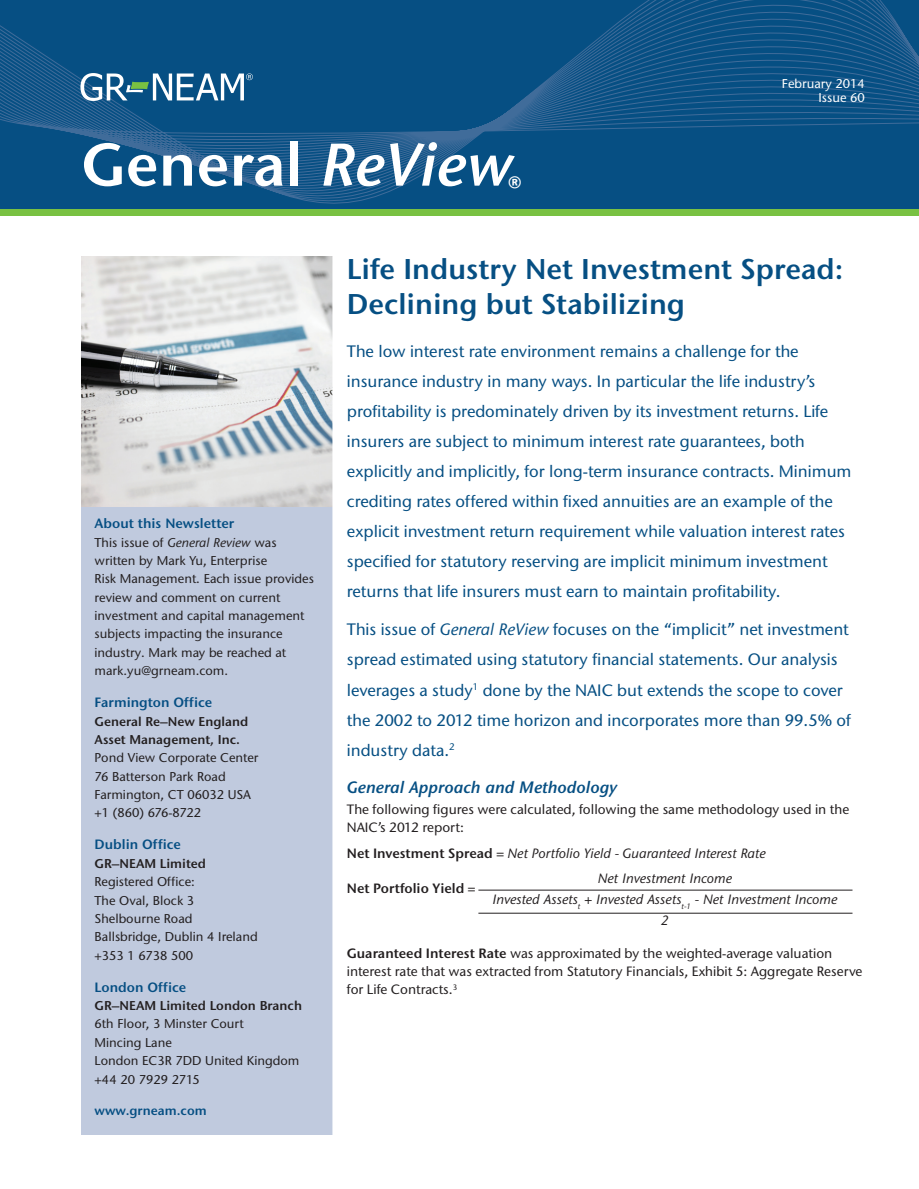
<style>
.page{position:relative;width:919px;height:1189px;background:#fff}
.page>*{position:absolute;margin:0;border:0;box-sizing:border-box;transform-origin:0 0}
.t1{font:600 60px "Stone Sans GC Re";color:#fff}
.t2{font:600 28.5px/34.2px "Stone Sans GC Re";color:#064f83}
.t3{font:16.5px/30px "Stone Sans GC Re";color:#064f83}
.t4{font:italic 600 16.5px "Stone Sans GC Re";color:#064f83}
.t5{font:13.5px/18px "Stone Sans GC Re";color:#231f20}
.t6{font:italic 13.5px/21.3px "Stone Sans GC Re";color:#231f20;text-align:center}
.t7{font:600 13.5px "Stone Sans GC Re";color:#064f83}
.t8{font:600 13.5px "Stone Sans GC Re";color:#231f20}
.t9{font:12.75px/18.3px "Stone Sans GC Re";color:#231f20}
.t10{font:600 12.75px/18.3px "Stone Sans GC Re";color:#231f20}
.t11{font:12.75px/14.2px "Stone Sans GC Re";color:#fff;text-align:right}
.t12{font:600 12.75px "Stone Sans GC Re";color:#064f83}
.s1{font-style:italic}
.s2{font-weight:600;font-style:normal}
.s3{font-style:normal}
.s4{font-weight:400}
.s5{font-weight:600}
</style>
<div class="page">
<div style="left:81px;top:257px;width:252px;height:877px;background:#c0cade"></div>
<img style="left:81px;top:257px;width:251px;height:249px">
<svg style="left:0;top:0;width:918px;height:209px;background:#0c5285"></svg>
<div style="left:0;top:209px;width:918px;height:7px;background:#79c142"></div>
<svg style="left:80px;top:73px;width:173px;height:28px"></svg>
<hr style="left:332px;top:246px;width:3px;height:896px;background:#fff">
<hr style="left:478px;top:889px;width:374px;height:1px;background:#231f20">
<hr style="left:478px;top:912px;width:374px;height:1px;background:#231f20">
<h1 class="t1" style="left:81px;top:127px;width:442px">General <span class="s1">ReView</span><sub>®</sub></h1>
<p class="t11" style="left:781px;top:76px;width:84px">February 2014<br>Issue 60</p>
<p class="t7" style="left:95px;top:515px;width:141px">About this Newsletter</p>
<p class="t9" style="left:95px;top:532px;width:221px">This issue of <span class="s1">General Review</span> was written by Mark Yu, Enterprise<br>Risk Management. Each issue provides review and comment on current investment and capital management subjects impacting the insurance industry. Mark may be reached at mark.yu@grneam.com.</p>
<p class="t7" style="left:95px;top:693px;width:119px">Farmington Office</p>
<p class="t10" style="left:95px;top:711px;width:155px">General Re–New England<br>Asset Management, Inc.</p>
<p class="t9" style="left:95px;top:748px;width:165px">Pond View Corporate Center<br>76 Batterson Park Road<br>Farmington, CT 06032 USA +1 (860) 676-8722</p>
<p class="t7" style="left:95px;top:836px;width:88px">Dublin Office</p>
<p class="t10" style="left:95px;top:853px;width:113px">GR–NEAM Limited</p>
<p class="t9" style="left:95px;top:872px;width:164px">Registered Office:<br>The Oval, Block 3<br>Shelbourne Road<br>Ballsbridge, Dublin 4 Ireland +353 1 6738 500</p>
<p class="t7" style="left:95px;top:978px;width:93px">London Office</p>
<p class="t10" style="left:95px;top:995px;width:209px">GR–NEAM Limited London Branch</p>
<p class="t9" style="left:95px;top:1014px;width:206px">6th Floor, 3 Minster Court<br>Mincing Lane<br>London EC3R 7DD United Kingdom +44 20 7929 2715</p>
<p class="t12" style="left:95px;top:1102px;width:113px">www.grneam.com</p>
<h2 class="t2" style="left:347px;top:252px;width:498px">Life Industry Net Investment Spread:<br>Declining but Stabilizing</h2>
<p class="t3" style="left:347px;top:336px;width:506px">The low interest rate environment remains a challenge for the insurance industry in many ways. In particular the life industry’s profitability is predominately driven by its investment returns. Life insurers are subject to minimum interest rate guarantees, both explicitly and implicitly, for long-term insurance contracts. Minimum crediting rates offered within fixed annuities are an example of the explicit investment return requirement while valuation interest rates specified for statutory reserving are implicit minimum investment returns that life insurers must earn to maintain profitability.</p>
<p class="t3" style="left:347px;top:614px;width:505px">This issue of <span class="s1">General ReView</span> focuses on the “implicit” net investment spread estimated using statutory financial statements. Our analysis leverages a study<sup>1</sup> done by the NAIC but extends the scope to cover the 2002 to 2012 time horizon and incorporates more than 99.5% of industry data.<sup>2</sup></p>
<p class="t4" style="left:347px;top:776px;width:272px">General Approach and Methodology</p>
<p class="t5" style="left:347px;top:799px;width:503px">The following figures were calculated, following the same methodology used in the<br>NAIC’s 2012 report:</p>
<p class="t6" style="left:347px;top:842px;width:420px"><span class="s2">Net Investment Spread</span> <span class="s3">=</span> Net Portfolio Yield - Guaranteed Interest Rate</p>
<p class="t8" style="left:347px;top:879px;width:130px">Net Portfolio Yield <span class="s4">=</span></p>
<p class="t6" style="left:492px;top:867px;width:346px">Net Investment Income<br>Invested Assets<sub>t</sub> + Invested Assets<sub>t-1</sub> - Net Investment Income<br>2</p>
<p class="t5" style="left:347px;top:944px;width:517px"><span class="s5">Guaranteed Interest Rate</span> was approximated by the weighted-average valuation interest rate that was extracted from Statutory Financials, Exhibit 5: Aggregate Reserve for Life Contracts.<sup>3</sup></p>
</div>
